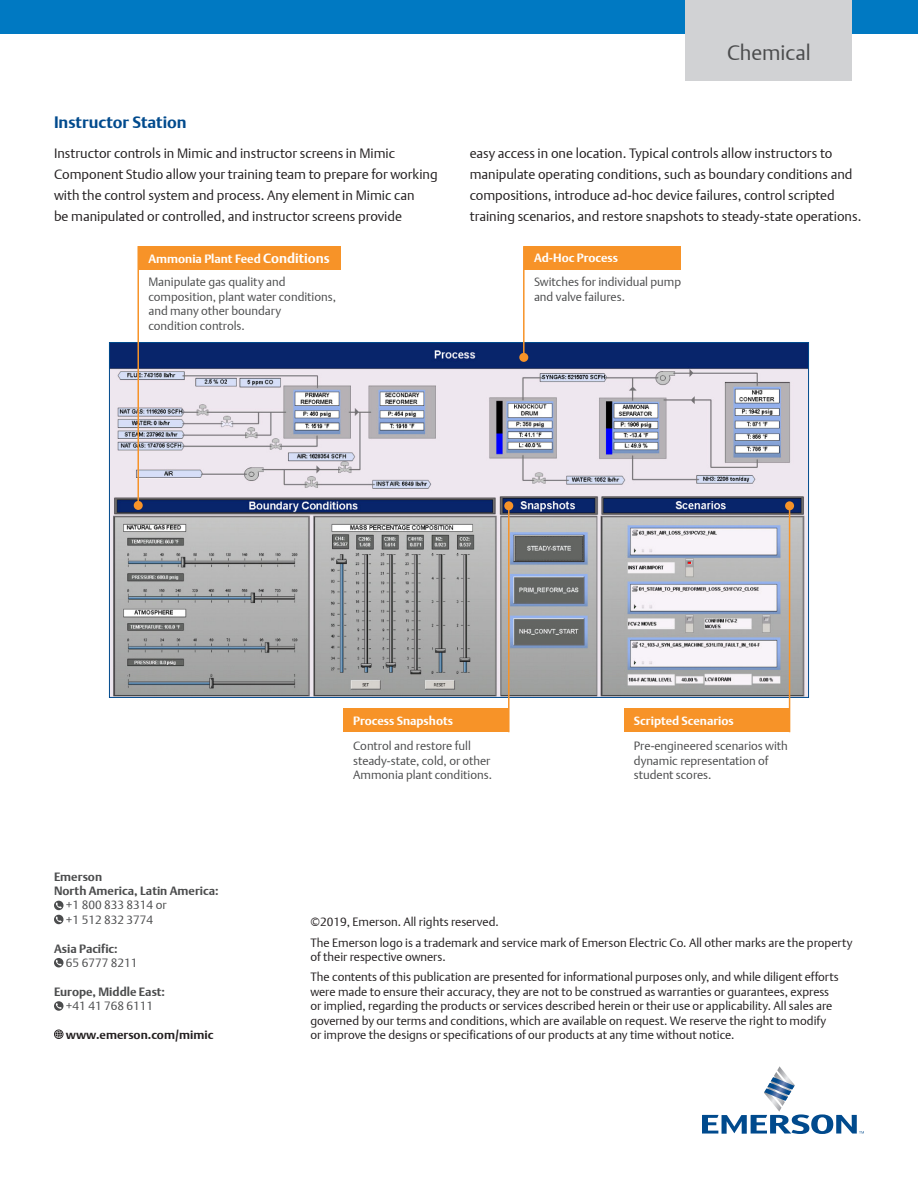
<style>
.page{position:relative;width:918px;height:1188px;background:#fff}
.page>*{position:absolute;margin:0;border:0;box-sizing:border-box;transform-origin:0 0}
.Bulleted_Table_Text{font:21px "DTL Argo T Light";color:#4b4c4d}
.Body_Text{font:700 16.5px "DTL Argo T";color:#004a8d}
.t1{font:13.5px/21px "DTL Argo T Light";color:#231f20}
.t2{font:12px/14.4px "DTL Argo T Light";color:#231f20}
.Bulleted_Table_Text-2{font:12px/14.4px "DTL Argo T Light";color:#4b4c4d}
.Bulleted_Table_Text-3{font:700 12px "DTL Argo T";color:#fff}
.t3{font:700 12px/14.4px "DTL Argo T";color:#4b4c4d}
.t4{font:700 12px "DTL Argo T";color:#231f20}
.s1{font-size:13.5px}
</style>
<div class="page">
<svg style="left:54px;top:901px;width:10px;height:9px"></svg>
<svg style="left:56px;top:903px;width:6px;height:6px"></svg>
<svg style="left:54px;top:915px;width:10px;height:9px"></svg>
<svg style="left:56px;top:917px;width:6px;height:6px"></svg>
<svg style="left:54px;top:958px;width:10px;height:9px"></svg>
<svg style="left:56px;top:960px;width:6px;height:6px"></svg>
<svg style="left:54px;top:1001px;width:10px;height:10px"></svg>
<svg style="left:56px;top:1003px;width:6px;height:7px"></svg>
<svg style="left:55px;top:1030px;width:8px;height:8px"></svg>
<svg style="left:702px;top:1066px;width:162px;height:68px"></svg>
<div style="left:0;top:0;width:918px;height:33px;background:#0079c2"></div>
<img style="left:111px;top:344px;width:696px;height:352px">
<hr style="left:137px;top:246px;width:2px;height:259px;background:#f79328">
<div style="left:134px;top:501px;width:9px;height:9px;background:#f79328;border-radius:50%"></div>
<div style="left:138px;top:246px;width:203px;height:23px;background:#f79328"></div>
<div style="left:524px;top:246px;width:156px;height:23px;background:#f79328"></div>
<hr style="left:523px;top:246px;width:2px;height:111px;background:#f79328">
<div style="left:519px;top:353px;width:9px;height:9px;background:#f79328;border-radius:50%"></div>
<hr style="left:508px;top:506px;width:2px;height:226px;background:#f79328">
<div style="left:504px;top:501px;width:9px;height:9px;background:#f79328;border-radius:50%"></div>
<hr style="left:789px;top:506px;width:1px;height:226px;background:#f79328">
<div style="left:785px;top:501px;width:9px;height:9px;background:#f79328;border-radius:50%"></div>
<div style="left:343px;top:709px;width:166px;height:23px;background:#f79328"></div>
<div style="left:624px;top:709px;width:166px;height:23px;background:#f79328"></div>
<div style="left:686px;top:0;width:166px;height:81px;background:#d1d2d4"></div>
<p class="Bulleted_Table_Text" style="left:727px;top:40px;width:85px">Chemical</p>
<p class="Body_Text" style="left:54px;top:112px;width:134px">Instructor Station</p>
<p class="t1" style="left:54px;top:142px;width:385px">Instructor controls in Mimic and instructor screens in Mimic Component Studio allow your training team to prepare for working with the control system and process. Any element in Mimic can<br>be manipulated or controlled, and instructor screens provide</p>
<p class="t1" style="left:470px;top:142px;width:393px">easy access in one location. Typical controls allow instructors to manipulate operating conditions, such as boundary conditions and compositions, introduce ad-hoc device failures, control scripted training scenarios, and restore snapshots to steady-state operations.</p>
<p class="Bulleted_Table_Text-3" style="left:148px;top:252px;width:183px">Ammonia Plant Feed <span class="s1">Conditions</span></p>
<p class="Bulleted_Table_Text-3" style="left:534px;top:251px;width:86px">Ad-Hoc Process</p>
<p class="Bulleted_Table_Text-2" style="left:148px;top:275px;width:189px">Manipulate gas quality and composition, plant water conditions, and many other boundary<br>condition controls.</p>
<p class="Bulleted_Table_Text-2" style="left:534px;top:275px;width:149px">Switches for individual pump and valve failures.</p>
<p class="Bulleted_Table_Text-3" style="left:353px;top:714px;width:101px">Process Snapshots</p>
<p class="Bulleted_Table_Text-3" style="left:634px;top:714px;width:101px">Scripted Scenarios</p>
<p class="t3" style="left:54px;top:869px;width:166px">Emerson<br>North America, Latin America:</p>
<p class="Bulleted_Table_Text-2" style="left:66px;top:898px;width:102px">+1 800 833 8314 or +1 512 832 3774</p>
<p class="t3" style="left:54px;top:941px;width:65px">Asia Pacific:</p>
<p class="Bulleted_Table_Text-2" style="left:66px;top:955px;width:73px">65 6777 8211</p>
<p class="t3" style="left:54px;top:984px;width:113px">Europe, Middle East:</p>
<p class="Bulleted_Table_Text-2" style="left:66px;top:999px;width:89px">+41 41 768 6111</p>
<p class="t4" style="left:66px;top:1028px;width:149px">www.emerson.com/mimic</p>
<p class="Bulleted_Table_Text-2" style="left:353px;top:739px;width:140px">Control and restore full steady-state, cold, or other<br>Ammonia plant conditions.</p>
<p class="Bulleted_Table_Text-2" style="left:634px;top:739px;width:156px">Pre-engineered scenarios with dynamic representation of student scores.</p>
<p class="t2" style="left:310px;top:912px;width:543px;line-height:20.4px">©2019, Emerson. All rights reserved.<br>The Emerson logo is a trademark and service mark of Emerson Electric Co. All other marks are the property</p>
<p class="t2" style="left:310px;top:946px;width:530px;line-height:20.4px">of their respective owners.<br>The contents of this publication are presented for informational purposes only, and while diligent efforts</p>
<p class="t2" style="left:310px;top:984px;width:523px">were made to ensure their accuracy, they are not to be construed as warranties or guarantees, express or implied, regarding the products or services described herein or their use or applicability. All sales are governed by our terms and conditions, which are available on request. We reserve the right to modify or improve the designs or specifications of our products at any time without notice.</p>
</div>
